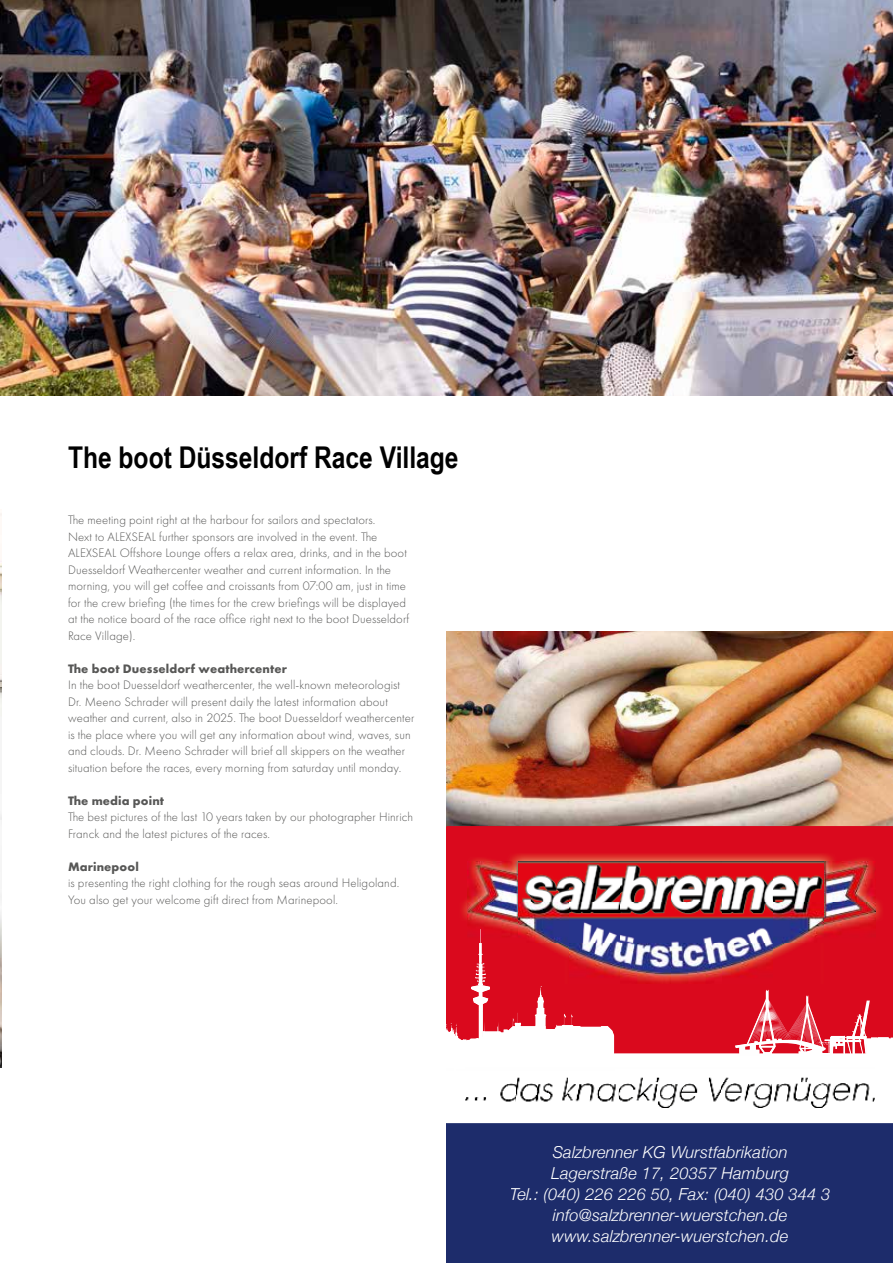
<style>
.page{position:relative;width:893px;height:1263px;background:#fff}
.page>*{position:absolute;margin:0;border:0;box-sizing:border-box;transform-origin:0 0}
.t1{font:700 30px "Arial Narrow";color:#000}
.t2{font:italic 300 16.5px/21px "Helvetica Neue";letter-spacing:.01em;color:#fff;text-align:center}
.t3{font:300 12.75px/16.5px "Futura PT";letter-spacing:.01em;color:#575756}
.t4{font:700 12.75px "Futura PT";letter-spacing:.01em;color:#575756}
</style>
<div class="page">
<img style="left:446px;top:631px;width:447px;height:195px">
<div style="left:446px;top:826px;width:447px;height:227px;background:#da091d"></div>
<div style="left:446px;top:1123px;width:447px;height:140px;background:#1d2c6b"></div>
<img style="left:461px;top:854px;width:421px;height:66px">
<img style="left:467px;top:862px;width:409px;height:121px">
<img style="left:446px;top:1123px;width:447px;height:1px">
<svg style="left:735px;top:990px;width:158px;height:64px"></svg>
<svg style="left:446px;top:929px;width:168px;height:124px"></svg>
<img style="left:466px;top:1077px;width:102px;height:25px">
<img style="left:568px;top:1077px;width:306px;height:30px">
<img style="left:0;top:513px;width:1px;height:555px">
<img style="left:0;top:0;width:893px;height:395px">
<h1 class="t1" style="left:68px;top:435px;width:392px">The boot Düsseldorf Race Village</h1>
<p class="t3" style="left:68px;top:512px;width:343px">The meeting point right at the harbour for sailors and spectators.<br>Next to ALEXSEAL further sponsors are involved in the event. The ALEXSEAL Offshore Lounge offers a relax area, drinks, and in the boot Duesseldorf Weathercenter weather and current information. In the morning, you will get coffee and croissants from 07:00 am, just in time for the crew briefing (the times for the crew briefings will be displayed at the notice board of the race office right next to the boot Duesseldorf Race Village).</p>
<p class="t4" style="left:68px;top:660px;width:220px">The boot Duesseldorf weathercenter</p>
<p class="t3" style="left:68px;top:677px;width:348px">In the boot Duesseldorf weathercenter, the well-known meteorologist Dr. Meeno Schrader will present daily the latest information about weather and current, also in 2025. The boot Duesseldorf weathercenter is the place where you will get any information about wind, waves, sun and clouds. Dr. Meeno Schrader will brief all skippers on the weather situation before the races, every morning from saturday until monday.</p>
<p class="t4" style="left:68px;top:792px;width:98px">The media point</p>
<p class="t3" style="left:68px;top:809px;width:347px">The best pictures of the last 10 years taken by our photographer Hinrich<br>Franck and the latest pictures of the races.</p>
<p class="t4" style="left:68px;top:858px;width:72px">Marinepool</p>
<p class="t3" style="left:68px;top:875px;width:333px">is presenting the right clothing for the rough seas around Heligoland.<br>You also get your welcome gift direct from Marinepool.</p>
<p class="t2" style="left:510px;top:1141px;width:322px">Salzbrenner KG Wurstfabrikation<br>Lagerstraße 17, 20357 Hamburg<br>Tel : (040) 226 226 50 Fax: (040) 430 344 3</p>
<p class="t2" style="left:529px;top:1183px;width:6px">.</p>
<p class="t2" style="left:552px;top:1183px;width:238px">, info@salzbrenner-wuerstchen.de www.salzbrenner-wuerstchen.de</p>
</div>
